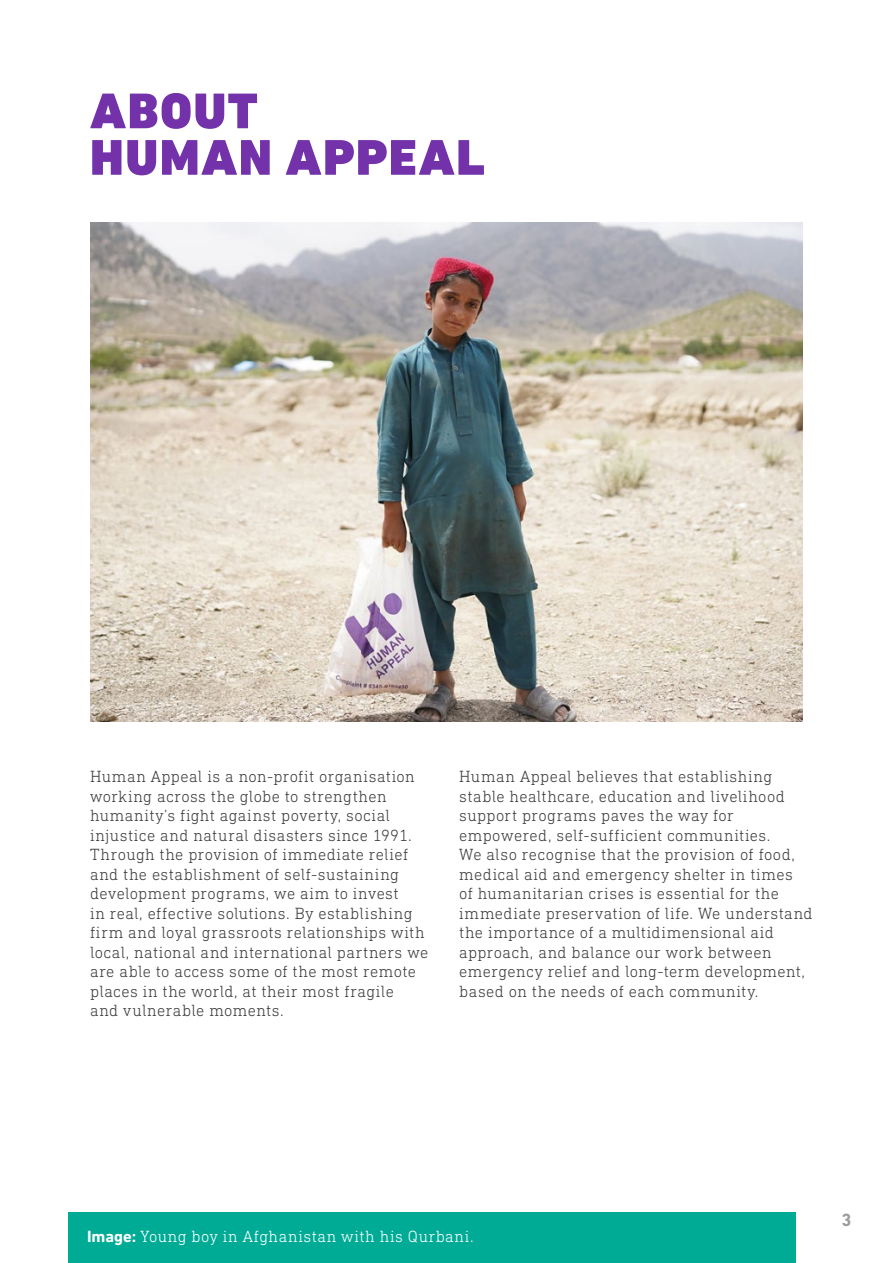
<style>
.page{position:relative;width:893px;height:1263px;background:#fff}
.page>*{position:absolute;margin:0;border:0;box-sizing:border-box;transform-origin:0 0}
.t1{font:900 51px/46.5px "DIN Next LT Pro";letter-spacing:.03em;color:#7332aa}
.t2{font:700 18px "DIN Next LT Pro";color:#9d9d9c}
.Body_Copy{font:300 16.5px/19.5px "DIN Next Slab Pro";letter-spacing:.025em;color:#3c3c3b}
.Body_Copy-2{font:300 16.5px "DIN Next Slab Pro";letter-spacing:.035em;color:#fff}
.s1{font-family:"DIN Next LT Pro";font-weight:700}
</style>
<div class="page">
<img style="left:90px;top:223px;width:713px;height:499px">
<div style="left:68px;top:1213px;width:728px;height:50px;background:#00ab96"></div>
<p class="t1" style="left:90px;top:88px;width:396px">ABOUT<br>HUMAN APPEAL</p>
<p class="Body_Copy" style="left:90px;top:767px;width:340px">Human Appeal is a non-profit organisation working across the globe to strengthen humanity’s fight against poverty, social injustice and natural disasters since 1991.<br>Through the provision of immediate relief and the establishment of self-sustaining development programs, we aim to invest<br>in real, effective solutions. By establishing firm and loyal grassroots relationships with local, national and international partners we are able to access some of the most remote places in the world, at their most fragile<br>and vulnerable moments.</p>
<p class="Body_Copy" style="left:459px;top:767px;width:355px">Human Appeal believes that establishing stable healthcare, education and livelihood support programs paves the way for empowered, self-sufficient communities.<br>We also recognise that the provision of food, medical aid and emergency shelter in times<br>of humanitarian crises is essential for the immediate preservation of life. We understand the importance of a multidimensional aid approach, and balance our work between emergency relief and long-term development, based on the needs of each community.</p>
<p class="Body_Copy-2" style="left:87px;top:1227px;width:388px"><span class="s1">Image:</span> Young boy in Afghanistan with his Qurbani.</p>
<p class="t2" style="left:841px;top:1209px;width:12px">3</p>
</div>
